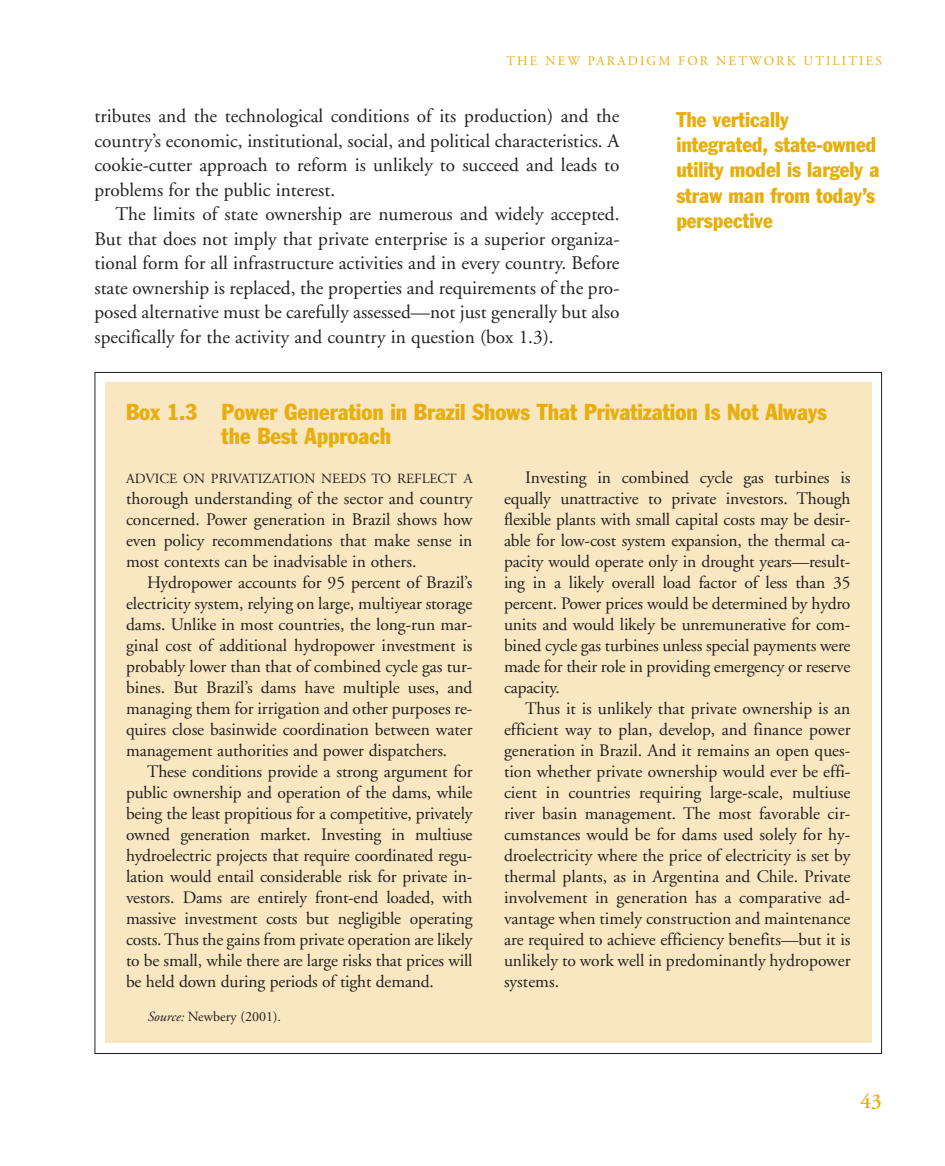
<style>
.page{position:relative;width:945px;height:1166px;background:#fff}
.page>*{position:absolute;margin:0;border:0;box-sizing:border-box;transform-origin:0 0}
.t1{font:condensed 22.75px/24.5px "Franklin Gothic";color:#e8ae0f}
.t2{font:condensed 21px/25.2px "Franklin Gothic";color:#e8ae0f}
.t3{font:600 21px "Adobe Garamond";color:#e8ae0f}
.t4{font:19.25px/24.5px "Adobe Garamond";color:#231f20;text-align:justify}
.t5{font:17.5px/21px "Adobe Garamond";letter-spacing:-.005em;color:#231f20;text-align:justify}
.t6{font:14px "Adobe Garamond";color:#231f20}
.t7{font:13.12px "Adobe Garamond";letter-spacing:.16em;color:#e8ae0f}
.s1{font-style:italic}
</style>
<div class="page">
<div style="left:105px;top:382px;width:767px;height:661px;background:#f8e7c1"></div>
<p class="t7" style="left:507px;top:56px;width:377px">THE NEW PARADIGM FOR NETWORK UTILITIES</p>
<p class="t4" style="left:94px;top:106px;width:527px">tributes and the technological conditions of its production) and the country’s economic, institutional, social, and political characteristics. A cookie-cutter approach to reform is unlikely to succeed and leads to problems for the public interest.</p>
<p class="t4" style="left:94px;top:204px;width:527px;text-indent:21px">The limits of state ownership are numerous and widely accepted.<br>But that does not imply that private enterprise is a superior organiza&shy;tional form for all infrastructure activities and in every country. Before state ownership is replaced, the properties and requirements of the pro&shy;posed alternative must be carefully assessed—not just generally but also specifically for the activity and country in question (box 1.3).</p>
<p class="t2" style="left:676px;top:108px;width:205px">The vertically integrated, state-owned utility model is largely a straw man from today’s perspective</p>
<h1 class="t1" style="left:222px;top:401px;width:607px;text-indent:-96px">Box 1.3 Power Generation in Brazil Shows That Privatization Is Not Always the Best Approach</h1>
<p class="t6" style="left:126px;top:472px;width:348px">ADVICE ON PRIVATIZATION NEEDS TO REFLECT A</p>
<p class="t5" style="left:126px;top:489px;width:348px">thorough understanding of the sector and country concerned. Power generation in Brazil shows how even policy recommendations that make sense in most contexts can be inadvisable in others.</p>
<p class="t5" style="left:126px;top:573px;width:348px;text-indent:21px">Hydropower accounts for 95 percent of Brazil’s electricity system, relying on large, multiyear storage dams. Unlike in most countries, the long-run mar&shy;ginal cost of additional hydropower investment is probably lower than that of combined cycle gas tur&shy;bines. But Brazil’s dams have multiple uses, and managing them for irrigation and other purposes re&shy;quires close basinwide coordination between water management authorities and power dispatchers.</p>
<p class="t5" style="left:126px;top:762px;width:348px;text-indent:21px">These conditions provide a strong argument for public ownership and operation of the dams, while being the least propitious for a competitive, privately owned generation market. Investing in multiuse hydroelectric projects that require coordinated regu&shy;lation would entail considerable risk for private in&shy;vestors. Dams are entirely front-end loaded, with massive investment costs but negligible operating costs. Thus the gains from private operation are likely to be small, while there are large risks that prices will be held down during periods of tight demand.</p>
<p class="t5" style="left:504px;top:468px;width:348px;text-indent:21px">Investing in combined cycle gas turbines is equally unattractive to private investors. Though flexible plants with small capital costs may be desir&shy;able for low-cost system expansion, the thermal ca&shy;pacity would operate only in drought years—result&shy;ing in a likely overall load factor of less than 35 percent. Power prices would be determined by hydro units and would likely be unremunerative for com&shy;bined cycle gas turbines unless special payments were made for their role in providing emergency or reserve capacity.</p>
<p class="t5" style="left:504px;top:699px;width:348px;text-indent:21px">Thus it is unlikely that private ownership is an efficient way to plan, develop, and finance power generation in Brazil. And it remains an open ques&shy;tion whether private ownership would ever be effi&shy;cient in countries requiring large-scale, multiuse river basin management. The most favorable cir&shy;cumstances would be for dams used solely for hy&shy;droelectricity where the price of electricity is set by thermal plants, as in Argentina and Chile. Private involvement in generation has a comparative ad&shy;vantage when timely construction and maintenance are required to achieve efficiency benefits—but it is unlikely to work well in predominantly hydropower systems.</p>
<p class="t6" style="left:147px;top:1010px;width:136px"><span class="s1">Source:</span> Newbery (2001).</p>
<p class="t3" style="left:861px;top:1092px;width:23px">43</p>
</div>
